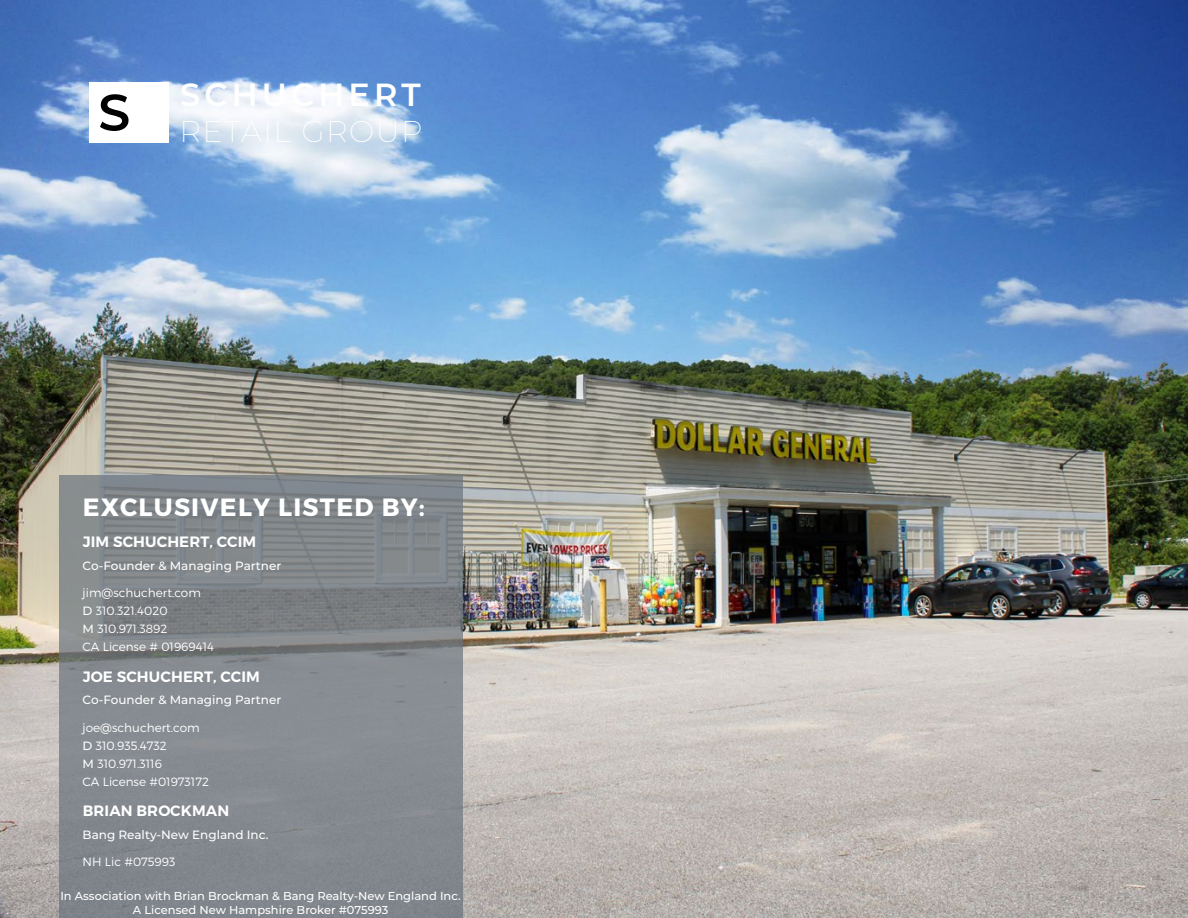
<style>
.page{position:relative;width:1188px;height:918px;background:#fff}
.page>*{position:absolute;margin:0;border:0;box-sizing:border-box;transform-origin:0 0}
.t1{font:600 31.95px "Montserrat";letter-spacing:.13em;color:#fff}
.t2{font:200 30.15px "Montserrat";letter-spacing:.045em;color:#fff}
.t3{font:700 24.9px "Montserrat";letter-spacing:.05em;color:#fff}
.t4{font:600 15px "Montserrat";letter-spacing:.01em;color:#fff}
.t5{font:300 12px/17.9px "Montserrat";color:#fff}
.t6{font:500 12px "Montserrat";color:#fff}
.t7{font:500 11.55px/13.8px "Montserrat";color:#fff;text-align:center}
.s1{font-weight:500}
</style>
<div class="page">
<img style="left:0;top:0;width:1188px;height:918px">
<svg style="left:59px;top:475px;width:404px;height:443px;background:#82878c"></svg>
<div style="left:89px;top:82px;width:80px;height:61px;background:#fff"></div>
<h1 class="t1" style="left:180px;top:72px;width:242px">SCHUCHERT</h1>
<h2 class="t2" style="left:98px;top:111px;width:326px"><sup>S</sup> RETAIL GROUP</h2>
<h3 class="t3" style="left:83px;top:491px;width:344px">EXCLUSIVELY LISTED BY:</h3>
<p class="t4" style="left:83px;top:533px;width:175px">JIM SCHUCHERT, CCIM</p>
<p class="t6" style="left:83px;top:557px;width:200px">Co-Founder &amp; Managing Partner</p>
<p class="t5" style="left:83px;top:584px;width:133px">jim@schuchert.com<br><span class="s1">D</span> 310.321.4020<br><span class="s1">M</span> 310.971.3892<br>CA License # 01969414</p>
<p class="t4" style="left:83px;top:668px;width:179px">JOE SCHUCHERT, CCIM</p>
<p class="t6" style="left:83px;top:692px;width:200px">Co-Founder &amp; Managing Partner</p>
<p class="t5" style="left:83px;top:719px;width:128px">joe@schuchert.com<br><span class="s1">D</span> 310.935.4732<br><span class="s1">M</span> 310.971.3116<br>CA License #01973172</p>
<p class="t4" style="left:83px;top:802px;width:148px">BRIAN BROCKMAN</p>
<p class="t6" style="left:83px;top:826px;width:187px">Bang Realty-New England Inc.</p>
<p class="t5" style="left:83px;top:853px;width:94px">NH Lic #075993</p>
<p class="t7" style="left:60px;top:889px;width:402px">In Association with Brian Brockman &amp; Bang Realty-New England Inc.<br>A Licensed New Hampshire Broker #075993</p>
</div>
